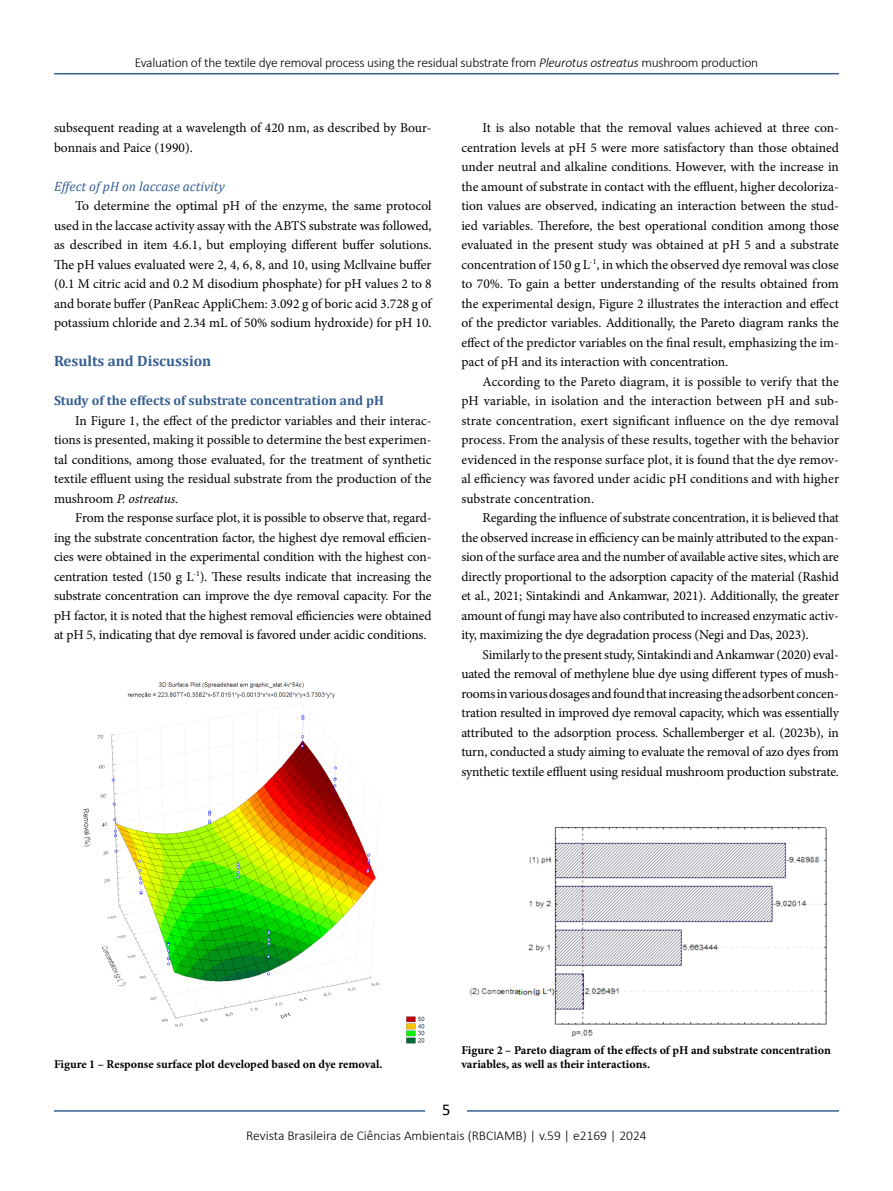
<style>
.page{position:relative;width:893px;height:1191px;background:#fff}
.page>*{position:absolute;margin:0;border:0;box-sizing:border-box;transform-origin:0 0}
.t1{font:16.5px "Calibri";color:#000}
.t2{font:700 15px "Cambria";color:#365f92}
.t3{font:13.5px/19.5px "Minion Pro";letter-spacing:-.005em;color:#000;text-align:justify}
.t4{font:300 13.5px "Calibri";letter-spacing:-.02em;color:#000}
.t5{font:300 13.5px "Calibri";color:#000}
.t6{font:700 13.5px "Cambria";color:#365f92}
.t7{font:italic 13.5px "Cambria";color:#365f92}
.t8{font:700 12px/14.4px "Minion Pro";color:#000}
.s1{font-style:italic}
</style>
<div class="page">
<hr style="left:54px;top:73px;width:785px;height:1px;background:#365f92">
<hr style="left:54px;top:1110px;width:785px;height:1px;background:#365f92">
<div style="left:426px;top:1096px;width:41px;height:26px;background:#fff"></div>
<img style="left:83px;top:682px;width:342px;height:362px">
<img style="left:469px;top:827px;width:358px;height:210px">
<p class="t4" style="left:135px;top:54px;width:625px">Evaluation of the textile dye removal process using the residual substrate from <span class="s1">Pleurotus ostreatus</span> mushroom production</p>
<p class="t3" style="left:54px;top:118px;width:379px">subsequent reading at a wavelength of 420 nm, as described by Bour&shy;bonnais and Paice (1990).</p>
<p class="t7" style="left:54px;top:176px;width:172px">Effect of pH on laccase activity</p>
<p class="t3" style="left:54px;top:196px;width:379px;text-indent:21px">To determine the optimal pH of the enzyme, the same protocol used in the laccase activity assay with the ABTS substrate was followed, as described in item 4.6.1, but employing different buffer solutions.<br>The pH values evaluated were 2, 4, 6, 8, and 10, using Mcllvaine buffer (0.1 M citric acid and 0.2 M disodium phosphate) for pH values 2 to 8 and borate buffer (PanReac AppliChem: 3.092 g of boric acid 3.728 g of potassium chloride and 2.34 mL of 50% sodium hydroxide) for pH 10.</p>
<p class="t2" style="left:54px;top:350px;width:159px">Results and Discussion</p>
<p class="t6" style="left:54px;top:391px;width:332px">Study of the effects of substrate concentration and pH</p>
<p class="t3" style="left:54px;top:410px;width:379px;text-indent:21px">In Figure 1, the effect of the predictor variables and their interac&shy;tions is presented, making it possible to determine the best experimen&shy;tal conditions, among those evaluated, for the treatment of synthetic textile effluent using the residual substrate from the production of the mushroom <span class="s1">P. ostreatus.</span></p>
<p class="t3" style="left:54px;top:508px;width:379px;text-indent:21px">From the response surface plot, it is possible to observe that, regard&shy;ing the substrate concentration factor, the highest dye removal efficien&shy;cies were obtained in the experimental condition with the highest con&shy;centration tested (150 g L<sup>-1</sup>). These results indicate that increasing the substrate concentration can improve the dye removal capacity. For the pH factor, it is noted that the highest removal efficiencies were obtained at pH 5, indicating that dye removal is favored under acidic conditions.</p>
<p class="t3" style="left:461px;top:118px;width:379px;text-indent:21px">It is also notable that the removal values achieved at three con&shy;centration levels at pH 5 were more satisfactory than those obtained under neutral and alkaline conditions. However, with the increase in the amount of substrate in contact with the effluent, higher decoloriza&shy;tion values are observed, indicating an interaction between the stud&shy;ied variables. Therefore, the best operational condition among those evaluated in the present study was obtained at pH 5 and a substrate concentration of 150 g L<sup>-1</sup>, in which the observed dye removal was close to 70%. To gain a better understanding of the results obtained from the experimental design, Figure 2 illustrates the interaction and effect of the predictor variables. Additionally, the Pareto diagram ranks the effect of the predictor variables on the final result, emphasizing the im&shy;pact of pH and its interaction with concentration.</p>
<p class="t3" style="left:461px;top:371px;width:379px;text-indent:21px">According to the Pareto diagram, it is possible to verify that the pH variable, in isolation and the interaction between pH and sub&shy;strate concentration, exert significant influence on the dye removal process. From the analysis of these results, together with the behavior evidenced in the response surface plot, it is found that the dye remov&shy;al efficiency was favored under acidic pH conditions and with higher substrate concentration.</p>
<p class="t3" style="left:461px;top:508px;width:379px;text-indent:21px">Regarding the influence of substrate concentration, it is believed that the observed increase in efficiency can be mainly attributed to the expan&shy;sion of the surface area and the number of available active sites, which are directly proportional to the adsorption capacity of the material (Rashid et al., 2021; Sintakindi and Ankamwar, 2021). Additionally, the greater amount of fungi may have also contributed to increased enzymatic activ&shy;ity, maximizing the dye degradation process (Negi and Das, 2023).</p>
<p class="t3" style="left:461px;top:644px;width:379px;text-indent:21px">Similarly to the present study, Sintakindi and Ankamwar (2020) eval&shy;uated the removal of methylene blue dye using different types of mush&shy;rooms in various dosages and found that increasing the adsorbent concen&shy;tration resulted in improved dye removal capacity, which was essentially attributed to the adsorption process. Schallemberger et al. (2023b), in turn, conducted a study aiming to evaluate the removal of azo dyes from synthetic textile effluent using residual mushroom production substrate.</p>
<p class="t8" style="left:54px;top:1057px;width:330px">Figure 1 – Response surface plot developed based on dye removal.</p>
<p class="t8" style="left:461px;top:1042px;width:371px">Figure 2 – Pareto diagram of the effects of pH and substrate concentration variables, as well as their interactions.</p>
<p class="t1" style="left:442px;top:1098px;width:10px">5</p>
<p class="t5" style="left:246px;top:1126px;width:402px">Revista Brasileira de Ciências Ambientais (RBCIAMB) | v.59 | e2169 | 2024</p>
</div>
